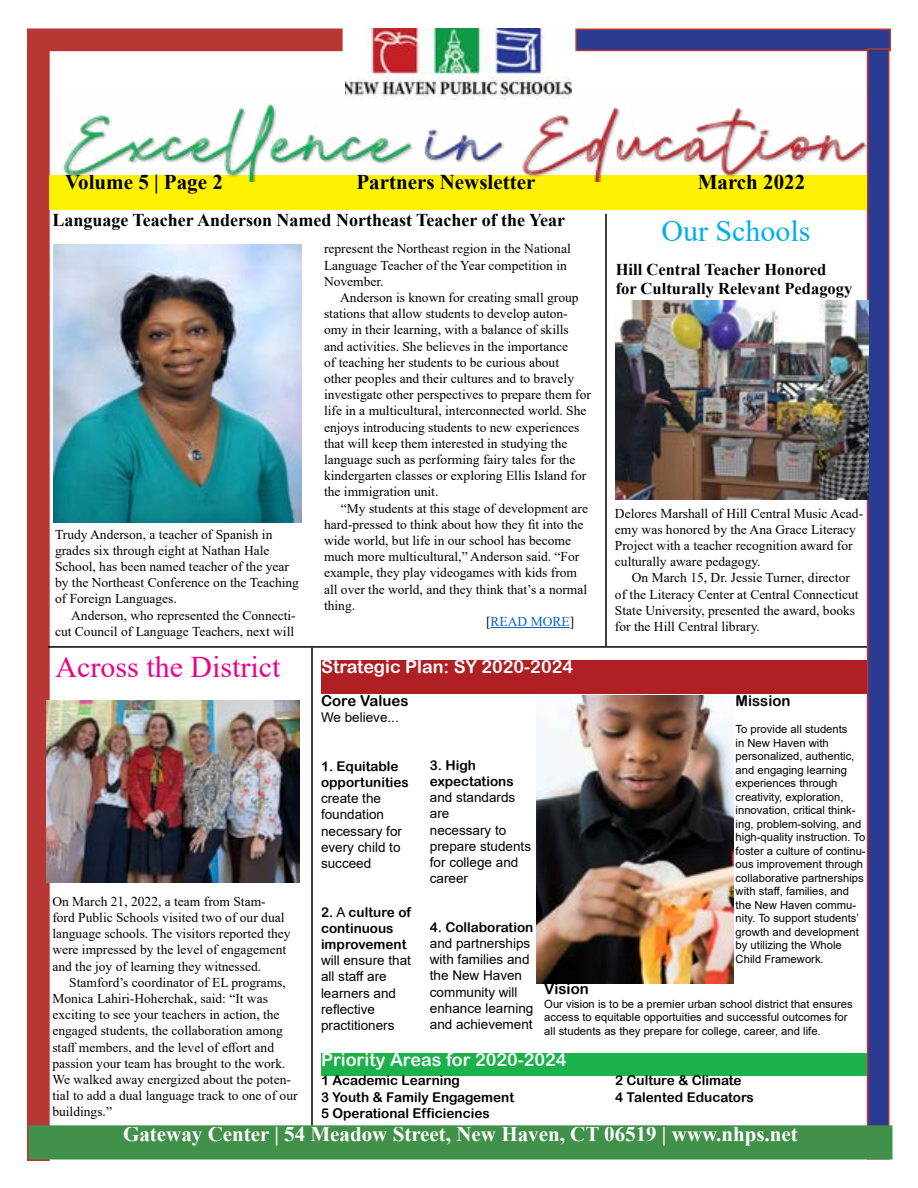
<style>
.page{position:relative;width:918px;height:1188px;background:#fff}
.page>*{position:absolute;margin:0;border:0;box-sizing:border-box;transform-origin:0 0}
.t1{font:30px "Times New Roman";color:#ec008c}
.t2{font:30px "Times New Roman";color:#00aeef}
.t3{font:700 21px "Times New Roman";color:#fff}
.t4{font:700 21px "Times New Roman";color:#000}
.t5{font:700 18px "Times New Roman";color:#000}
.t6{font:18px "Arial Rounded MT Bold";color:#fff}
.t7{font:18px "Arial Rounded MT Bold";color:#f6f6f6}
.t8{font:700 16.5px/19.8px "Times New Roman";color:#000}
.t9{font:15px "Arial Rounded MT Bold";color:#000}
.t10{font:13.5px/16.2px "Times New Roman";color:#000}
.t11{font:13.5px/16.2px "Arial";color:#000}
.t12{font:13.5px/16.2px "Arial Rounded MT Bold";color:#000}
.t13{font:13.5px "Times New Roman";color:#0563c1}
.t14{font:11.25px/13.5px "Arial";color:#000}
.s1{color:#000}
.s2{font-family:"Arial"}
</style>
<div class="page">
<div style="left:27px;top:50px;width:23px;height:1111px;background:#b83634;border:2px solid #b83634"></div>
<div style="left:27px;top:28px;width:316px;height:23px;background:#b83634;border:2px solid #b83634"></div>
<div style="left:575px;top:28px;width:316px;height:23px;background:#2b3b8f;border:2px solid #b83634"></div>
<div style="left:867px;top:48px;width:23px;height:1112px;background:#2b3b8f;border:2px solid #b83634"></div>
<div style="left:50px;top:175px;width:817px;height:34px;background:#fff200"></div>
<div style="left:29px;top:1126px;width:863px;height:33px;background:#42914a"></div>
<div style="left:28px;top:1125px;width:864px;height:35px;border:2px solid #42914a"></div>
<img style="left:345px;top:28px;width:227px;height:63px">
<img style="left:63px;top:91px;width:804px;height:90px">
<div style="left:321px;top:660px;width:546px;height:33px;background:#b01f23"></div>
<div style="left:321px;top:1053px;width:546px;height:23px;background:#1bb24b"></div>
<img style="left:537px;top:695px;width:196px;height:288px">
<hr style="left:48px;top:646px;width:819px;height:2px;background:#000">
<hr style="left:311px;top:648px;width:2px;height:477px;background:#000">
<img style="left:47px;top:700px;width:253px;height:183px">
<img style="left:53px;top:244px;width:249px;height:278px">
<hr style="left:491px;top:627px;width:79px;height:1px;background:#0563c1">
<hr style="left:605px;top:214px;width:2px;height:432px;background:#000">
<img style="left:615px;top:300px;width:253px;height:199px">
<h2 class="t4" style="left:65px;top:167px;width:159px">Volume 5 | Page 2</h2>
<h2 class="t4" style="left:356px;top:167px;width:181px">Partners Newsletter</h2>
<h2 class="t4" style="left:698px;top:167px;width:109px">March 2022</h2>
<h3 class="t5" style="left:52px;top:207px;width:514px">Language Teacher Anderson Named Northeast Teacher of the Year</h3>
<p class="t10" style="left:55px;top:526px;width:245px">Trudy Anderson, a teacher of Spanish in grades six through eight at Nathan Hale School, has been named teacher of the year by the Northeast Conference on the Teaching of Foreign Languages.</p>
<p class="t10" style="left:55px;top:607px;width:242px;text-align:right">Anderson, who represented the Connecti&shy;cut Council of Language Teachers, next will</p>
<h1 class="t1" style="left:56px;top:646px;width:226px">Across the District</h1>
<p class="t10" style="left:324px;top:240px;width:248px">represent the Northeast region in the National<br>Language Teacher of the Year competition in<br>November.</p>
<p class="t10" style="left:324px;top:289px;width:268px;text-indent:16px">Anderson is known for creating small group stations that allow students to develop auton&shy;omy in their learning, with a balance of skills and activities. She believes in the importance<br>of teaching her students to be curious about<br>other peoples and their cultures and to bravely investigate other perspectives to prepare them for life in a multicultural, interconnected world. She enjoys introducing students to new experiences that will keep them interested in studying the language such as performing fairy tales for the kindergarten classes or exploring Ellis Island for the immigration unit.</p>
<p class="t10" style="left:341px;top:500px;width:249px">“My students at this stage of development are</p>
<p class="t10" style="left:324px;top:516px;width:261px">hard-pressed to think about how they fit into the</p>
<p class="t10" style="left:324px;top:532px;width:249px">wide world, but life in our school has become</p>
<p class="t10" style="left:324px;top:548px;width:257px">much more multicultural,” Anderson said. “For</p>
<p class="t10" style="left:324px;top:564px;width:255px">example, they play videogames with kids from</p>
<p class="t10" style="left:324px;top:581px;width:265px">all over the world, and they think that’s a normal</p>
<p class="t10" style="left:324px;top:597px;width:33px">thing.</p>
<p class="t13" style="left:486px;top:612px;width:90px"><span class="s1">[</span>READ MORE<span class="s1">]</span></p>
<h3 class="t6" style="left:321px;top:656px;width:254px">Strategic Plan: SY 2020-2024</h3>
<h1 class="t2" style="left:661px;top:210px;width:151px">Our Schools</h1>
<p class="t8" style="left:616px;top:259px;width:238px">Hill Central Teacher Honored<br>for Culturally Relevant Pedagogy</p>
<p class="t10" style="left:615px;top:504px;width:250px">Delores Marshall of Hill Central Music Acad&shy;emy was honored by the Ana Grace Literacy Project with a teacher recognition award for culturally aware pedagogy.</p>
<p class="t10" style="left:615px;top:569px;width:245px;text-indent:17px">On March 15, Dr. Jessie Turner, director of the Literacy Center at Central Connecticut State University, presented the award, books for the Hill Central library.</p>
<p class="t10" style="left:52px;top:893px;width:240px">On March 21, 2022, a team from Stam&shy;ford Public Schools visited two of our dual language schools. The visitors reported they were impressed by the level of engagement and the joy of learning they witnessed.</p>
<p class="t10" style="left:52px;top:974px;width:247px;text-indent:17px">Stamford’s coordinator of EL programs, Monica Lahiri-Hoherchak, said: “It was exciting to see your teachers in action, the engaged students, the collaboration among staff members, and the level of effort and passion your team has brought to the work.<br>We walked away energized about the poten&shy;tial to add a dual language track to one of our buildings.”</p>
<p class="t9" style="left:321px;top:692px;width:89px">Core Values</p>
<p class="t11" style="left:321px;top:709px;width:79px">We believe...</p>
<p class="t12" style="left:321px;top:758px;width:89px">1. Equitable opportunities</p>
<p class="t11" style="left:321px;top:790px;width:83px">create the foundation necessary for every child to succeed</p>
<p class="t12" style="left:321px;top:904px;width:92px">2. <span class="s2">A</span> culture of continuous improvement</p>
<p class="t11" style="left:321px;top:952px;width:92px">will ensure that all staff are learners and reflective practitioners</p>
<p class="t9" style="left:736px;top:692px;width:57px">Mission</p>
<p class="t14" style="left:736px;top:722px;width:132px">To provide all students<br>in New Haven with personalized, authentic, and engaging learning experiences through creativity, exploration, innovation, critical think&shy;ing, problem-solving, and high-quality instruction. To foster a culture of continu&shy;ous improvement through collaborative partnerships with staff, families, and the New Haven commu&shy;nity. To support students’ growth and development by utilizing the Whole<br>Child Framework.</p>
<p class="t12" style="left:430px;top:757px;width:85px">3. High expectations</p>
<p class="t11" style="left:430px;top:789px;width:103px">and standards are<br>necessary to prepare students for college and career</p>
<p class="t12" style="left:430px;top:919px;width:105px">4. Collaboration</p>
<p class="t11" style="left:430px;top:935px;width:105px">and partnerships with families and the New Haven community will enhance learning and achievement</p>
<p class="t9" style="left:544px;top:980px;width:46px">Vision</p>
<p class="t14" style="left:544px;top:997px;width:310px">Our vision is to be a premier urban school district that ensures access to equitable opportuities and successful outcomes for all students as they prepare for college, career, and life.</p>
<h3 class="t7" style="left:321px;top:1049px;width:247px">Priority Areas for 2020-2024</h3>
<p class="t12" style="left:321px;top:1072px;width:195px">1 Academic Learning<br>3 Youth &amp; Family Engagement<br>5 Operational Efficiencies</p>
<p class="t12" style="left:615px;top:1072px;width:140px">2 Culture &amp; Climate<br>4 Talented Educators</p>
<h2 class="t3" style="left:123px;top:1119px;width:676px">Gateway Center | 54 Meadow Street, New Haven, CT 06519 | www.nhps.net</h2>
</div>
